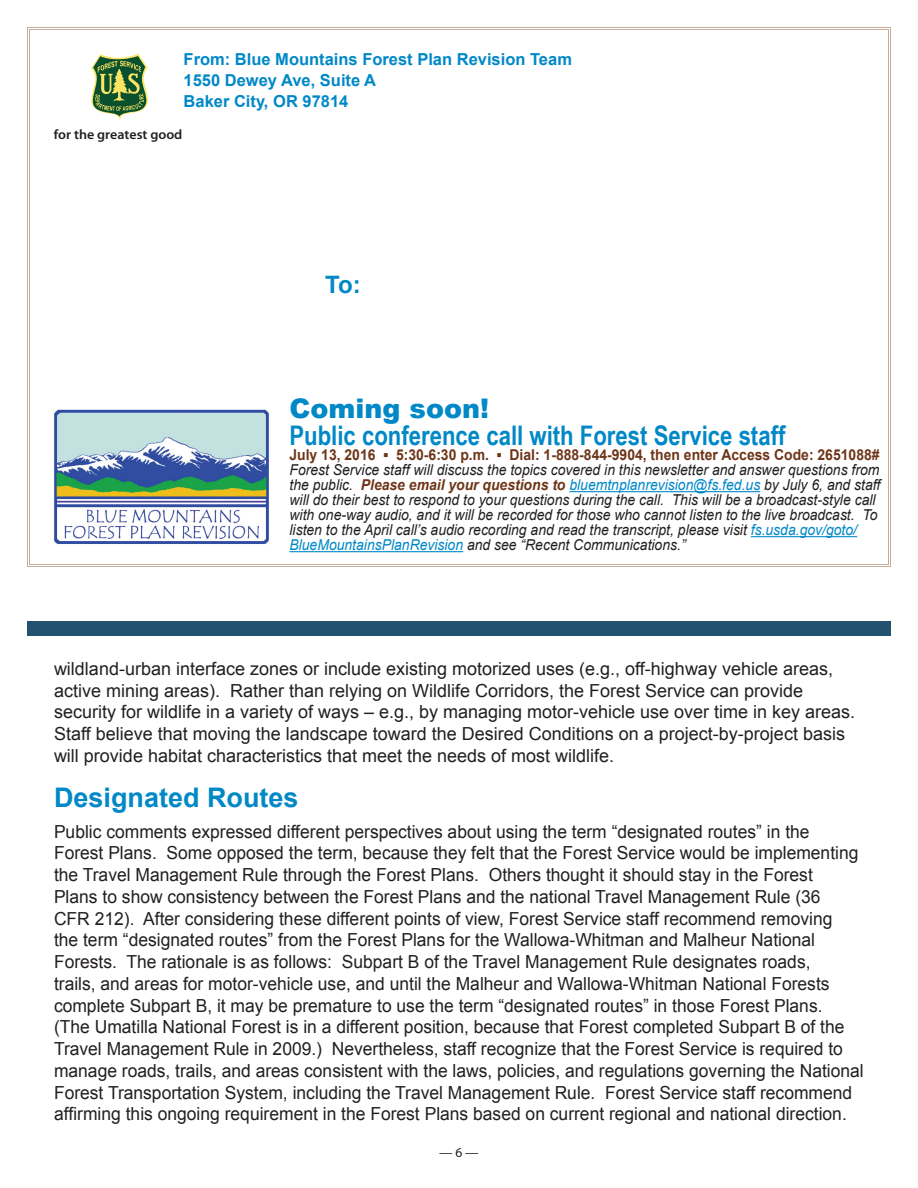
<style>
.page{position:relative;width:918px;height:1188px;background:#fff}
.page>*{position:absolute;margin:0;border:0;box-sizing:border-box;transform-origin:0 0}
.t1{font:700 27px "Arial Narrow";color:#0088c7}
.t2{font:700 27px "Arial";color:#0088c7}
.t3{font:900 27px "Arial";color:#0088c7}
.t4{font:700 24px "Arial";color:#0088c7}
.t5{font:18px/21.8px "Arial";color:#231f20}
.t6{font:700 16.5px/21px "Arial";color:#0088c7}
.t7{font:italic 15px/15px "Arial";color:#231f20;scale:.93 1}
.t8{font:700 15px "Arial";color:#6e3518;scale:.93 1}
.t9{font:600 13.65px "Myriad Pro";color:#231f20}
.t10{font:13.5px "Myriad Pro";color:#231f20}
.s1{font-weight:700;color:#6e3518}
.s2{color:#0088c7}
</style>
<div class="page">
<div style="left:27px;top:621px;width:864px;height:15px;background:#23526e"></div>
<svg style="left:27px;top:27px;width:864px;height:540px"></svg>
<hr style="left:569px;top:491px;width:191px;height:1px;background:#0088c7">
<hr style="left:751px;top:536px;width:106px;height:1px;background:#0088c7">
<hr style="left:290px;top:551px;width:173px;height:1px;background:#0088c7">
<img style="left:54px;top:402px;width:216px;height:143px">
<p class="t6" style="left:184px;top:49px;width:390px">From: Blue Mountains Forest Plan Revision Team<br>1550 Dewey Ave, Suite A<br>Baker City, OR 97814</p>
<p class="t9" style="left:54px;top:125px;width:130px">for the greatest good</p>
<h2 class="t4" style="left:325px;top:269px;width:37px">To:</h2>
<h1 class="t3" style="left:290px;top:389px;width:201px">Coming soon!</h1>
<h1 class="t1" style="left:290px;top:415px;width:497px">Public conference call with Forest Service staff</h1>
<p class="t8" style="left:290px;top:445px;width:636px">July 13, 2016 ▪ 5:30-6:30 p.m. ▪ Dial: 1-888-844-9904, then enter Access Code: 2651088#</p>
<p class="t7" style="left:290px;top:463px;width:637px">Forest Service staff will discuss the topics covered in this newsletter and answer questions from the public. <span class="s1">Please email your questions to</span> <span class="s2">bluemtnplanrevision@fs.fed.us</span> by July 6, and staff will do their best to respond to your questions during the call. This will be a broadcast-style call with one-way audio, and it will be recorded for those who cannot listen to the live broadcast. To listen to the April call’s audio recording and read the transcript, please visit <span class="s2">fs.usda.gov/goto/ BlueMountainsPlanRevision</span> and see “Recent Communications.”</p>
<p class="t5" style="left:54px;top:658px;width:803px">wildland-urban interface zones or include existing motorized uses (e.g., off-highway vehicle areas, active mining areas). Rather than relying on Wildlife Corridors, the Forest Service can provide security for wildlife in a variety of ways – e.g., by managing motor-vehicle use over time in key areas.<br>Staff believe that moving the landscape toward the Desired Conditions on a project-by-project basis will provide habitat characteristics that meet the needs of most wildlife.</p>
<h1 class="t2" style="left:54px;top:779px;width:246px">Designated Routes</h1>
<p class="t5" style="left:54px;top:821px;width:811px">Public comments expressed different perspectives about using the term “designated routes” in the<br>Forest Plans. Some opposed the term, because they felt that the Forest Service would be implementing the Travel Management Rule through the Forest Plans. Others thought it should stay in the Forest<br>Plans to show consistency between the Forest Plans and the national Travel Management Rule (36<br>CFR 212). After considering these different points of view, Forest Service staff recommend removing<br>the term “designated routes” from the Forest Plans for the Wallowa-Whitman and Malheur National Forests. The rationale is as follows: Subpart B of the Travel Management Rule designates roads,<br>trails, and areas for motor-vehicle use, and until the Malheur and Wallowa-Whitman National Forests complete Subpart B, it may be premature to use the term “designated routes” in those Forest Plans.<br>(The Umatilla National Forest is in a different position, because that Forest completed Subpart B of the Travel Management Rule in 2009.) Nevertheless, staff recognize that the Forest Service is required to manage roads, trails, and areas consistent with the laws, policies, and regulations governing the National Forest Transportation System, including the Travel Management Rule. Forest Service staff recommend affirming this ongoing requirement in the Forest Plans based on current regional and national direction.</p>
<p class="t10" style="left:439px;top:1144px;width:41px">— 6 —</p>
</div>
